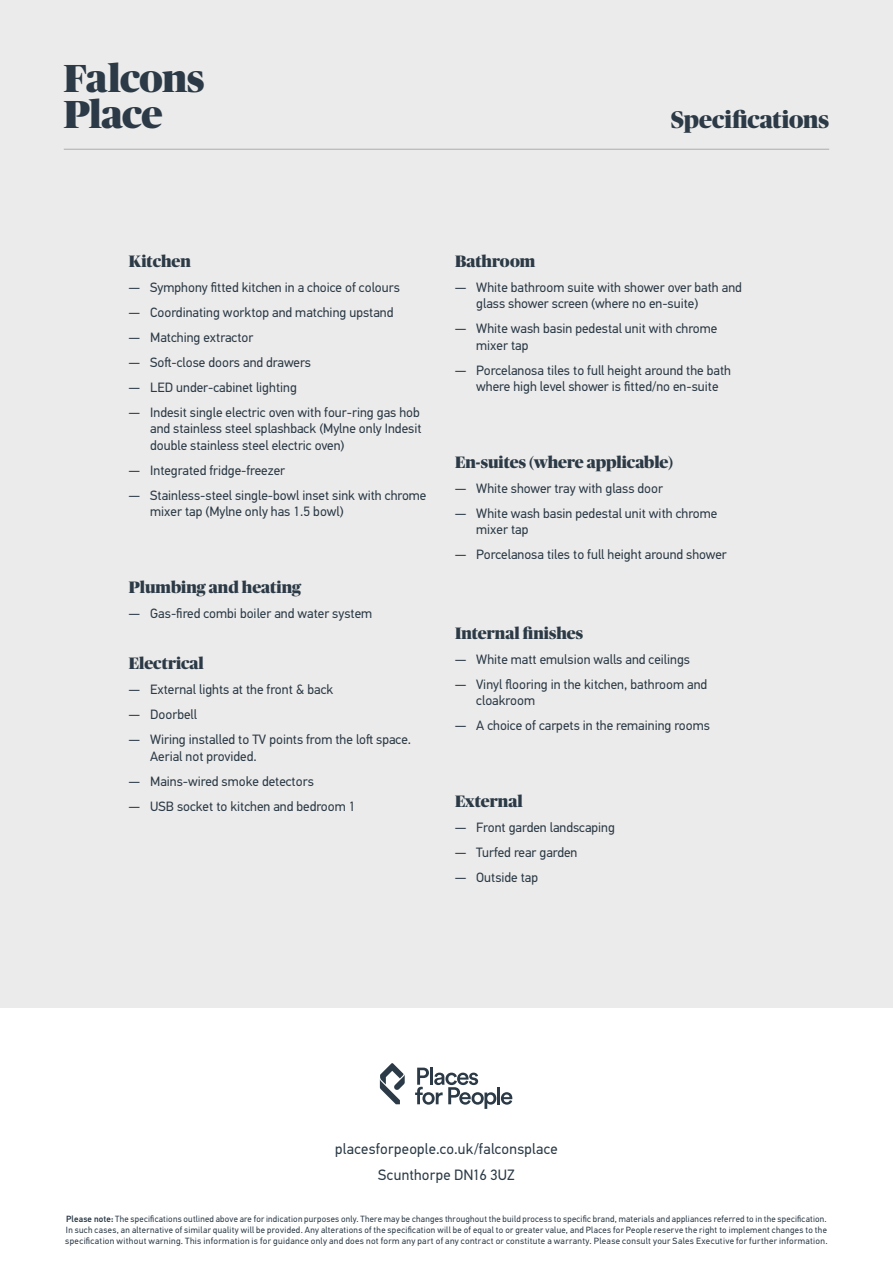
<style>
.page{position:relative;width:893px;height:1263px;background:#fff}
.page>*{position:absolute;margin:0;border:0;box-sizing:border-box;transform-origin:0 0}
.t1{font:900 39px/36px "Publico Banner";letter-spacing:-.01em;color:#2b3a46}
.t2{font:900 24px "Publico Banner";color:#2b3a46}
.t3{font:900 16.5px "Publico Banner";color:#2b3a46}
.t4{font:15px "PF Din Text Std";letter-spacing:.015em;color:#2b3a46}
.t5{font:13.5px/16.5px "PF Din Text Std";color:#2b3a46}
.t6{font:9px/10.8px "PF Din Text Std";letter-spacing:.035em;color:#2b3a46;text-align:justify}
.s1{font-weight:500}
</style>
<div class="page">
<div style="left:0;top:0;width:893px;height:1008px;background:#ecebeb"></div>
<hr style="left:64px;top:149px;width:765px;height:1px;background:#aaadac">
<svg style="left:415px;top:1068px;width:97px;height:41px"></svg>
<svg style="left:380px;top:1063px;width:25px;height:41px"></svg>
<p class="t1" style="left:64px;top:58px;width:142px">Falcons<br>Place</p>
<p class="t2" style="left:671px;top:102px;width:160px">Specifications</p>
<p class="t3" style="left:129px;top:249px;width:63px">Kitchen</p>
<p class="t5" style="left:129px;top:279px;width:272px">— Symphony fitted kitchen in a choice of colours</p>
<p class="t5" style="left:129px;top:304px;width:266px">— Coordinating worktop and matching upstand</p>
<p class="t5" style="left:129px;top:329px;width:126px">— Matching extractor</p>
<p class="t5" style="left:129px;top:354px;width:184px">— Soft-close doors and drawers</p>
<p class="t5" style="left:129px;top:379px;width:169px">— LED under-cabinet lighting</p>
<p class="t5" style="left:150px;top:404px;width:273px;text-align:justify;text-indent:-21px">— Indesit single electric oven with four-ring gas hob and stainless steel splashback (Mylne only Indesit double stainless steel electric oven)</p>
<p class="t5" style="left:129px;top:462px;width:158px">— Integrated fridge-freezer</p>
<p class="t5" style="left:150px;top:487px;width:278px;text-indent:-21px">— Stainless-steel single-bowl inset sink with chrome mixer tap (Mylne only has 1.5 bowl)</p>
<p class="t3" style="left:129px;top:575px;width:174px">Plumbing and heating</p>
<p class="t5" style="left:129px;top:605px;width:245px">— Gas-fired combi boiler and water system</p>
<p class="t3" style="left:129px;top:651px;width:76px">Electrical</p>
<p class="t5" style="left:129px;top:681px;width:206px">— External lights at the front &amp; back</p>
<p class="t5" style="left:129px;top:706px;width:70px">— Doorbell</p>
<p class="t5" style="left:150px;top:731px;width:262px;text-indent:-21px">— Wiring installed to TV points from the loft space.<br>Aerial not provided.</p>
<p class="t5" style="left:129px;top:773px;width:186px">— Mains-wired smoke detectors</p>
<p class="t5" style="left:129px;top:798px;width:228px">— USB socket to kitchen and bedroom 1</p>
<p class="t3" style="left:455px;top:249px;width:82px">Bathroom</p>
<p class="t5" style="left:476px;top:279px;width:267px;text-indent:-21px">— White bathroom suite with shower over bath and glass shower screen (where no en-suite)</p>
<p class="t5" style="left:476px;top:320px;width:243px;text-indent:-21px">— White wash basin pedestal unit with chrome mixer tap</p>
<p class="t5" style="left:476px;top:362px;width:256px;text-indent:-21px">— Porcelanosa tiles to full height around the bath where high level shower is fitted/no en-suite</p>
<p class="t3" style="left:455px;top:450px;width:220px">En-suites (where applicable)</p>
<p class="t5" style="left:455px;top:480px;width:210px">— White shower tray with glass door</p>
<p class="t5" style="left:476px;top:505px;width:243px;text-indent:-21px">— White wash basin pedestal unit with chrome mixer tap</p>
<p class="t5" style="left:455px;top:546px;width:273px">— Porcelanosa tiles to full height around shower</p>
<p class="t3" style="left:455px;top:621px;width:130px">Internal finishes</p>
<p class="t5" style="left:455px;top:651px;width:237px">— White matt emulsion walls and ceilings</p>
<p class="t5" style="left:476px;top:676px;width:232px;text-indent:-21px">— Vinyl flooring in the kitchen, bathroom and cloakroom</p>
<p class="t5" style="left:455px;top:717px;width:257px">— A choice of carpets in the remaining rooms</p>
<p class="t3" style="left:455px;top:789px;width:69px">External</p>
<p class="t5" style="left:455px;top:819px;width:162px">— Front garden landscaping</p>
<p class="t5" style="left:455px;top:844px;width:124px">— Turfed rear garden</p>
<p class="t5" style="left:455px;top:869px;width:85px">— Outside tap</p>
<p class="t4" style="left:335px;top:1140px;width:224px">placesforpeople.co.uk/falconsplace</p>
<p class="t4" style="left:378px;top:1166px;width:138px">Scunthorpe DN16 3UZ</p>
<p class="t6" style="left:65px;top:1213px;width:764px"><span class="s1">Please note:</span> The specifications outlined above are for indication purposes only. There may be changes throughout the build process to specific brand, materials and appliances referred to in the specification.<br>In such cases, an alternative of similar quality will be provided. Any alterations of the specification will be of equal to or greater value, and Places for People reserve the right to implement changes to the specification without warning. This information is for guidance only and does not form any part of any contract or constitute a warranty. Please consult your Sales Executive for further information.</p>
</div>
